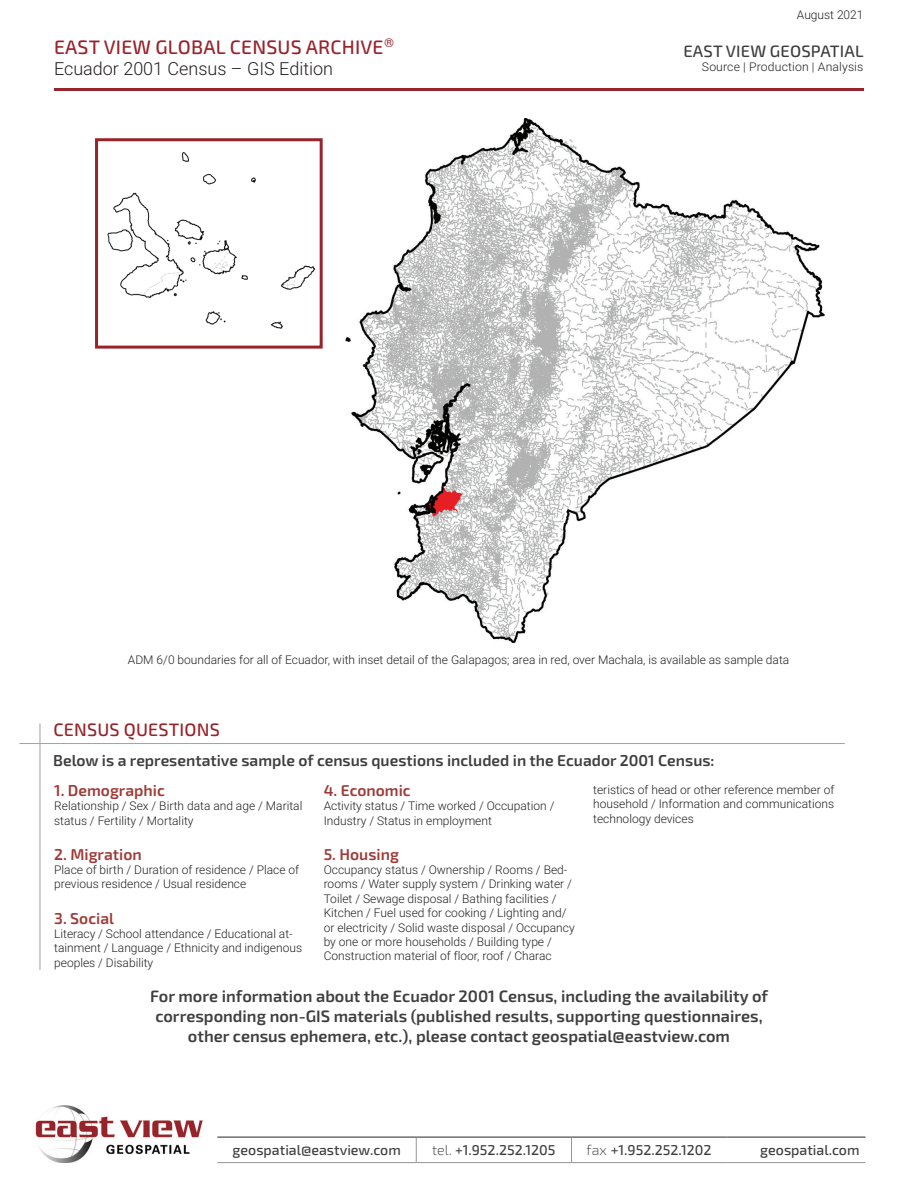
<style>
.page{position:relative;width:918px;height:1188px;background:#fff}
.page>*{position:absolute;margin:0;border:0;box-sizing:border-box;transform-origin:0 0}
.t1{font:500 19.5px "Exo 2.0";letter-spacing:.01em;color:#98232b}
.t2{font:300 18px "Roboto";color:#231f20}
.t3{font:500 18px "Exo 2.0";letter-spacing:.01em;color:#98232b}
.t4{font:600 16.5px/19.8px "Exo 2.0";color:#3e3e3f;text-align:center}
.t5{font:500 16.5px "Exo 2.0";letter-spacing:.01em;color:#3e3e3f}
.t6{font:600 15.75px "Exo 2.0";color:#3e3e3f}
.t7{font:600 15.75px "Exo 2.0";color:#9f3a37}
.t8{font:500 14.25px "Exo 2.0";color:#3e3e3f}
.t9{font:300 12px/14.4px "Roboto";color:#231f20}
.s1{font-weight:200;color:#231f20}
</style>
<div class="page">
<hr style="left:54px;top:88px;width:810px;height:3px;background:#98232b">
<img style="left:345px;top:119px;width:480px;height:525px">
<img style="left:107px;top:152px;width:208px;height:177px">
<div style="left:95px;top:138px;width:228px;height:211px;border:3px solid #98232b"></div>
<svg style="left:416px;top:1138px;width:1px;height:24px"></svg>
<svg style="left:571px;top:1138px;width:1px;height:24px"></svg>
<hr style="left:217px;top:1162px;width:199px;height:1px;background:#939598">
<hr style="left:416px;top:1162px;width:156px;height:1px;background:#939598">
<hr style="left:572px;top:1162px;width:155px;height:1px;background:#939598">
<hr style="left:727px;top:1162px;width:139px;height:1px;background:#939598">
<hr style="left:217px;top:1137px;width:199px;height:1px;background:#3e3e3f">
<hr style="left:416px;top:1137px;width:156px;height:1px;background:#3e3e3f">
<hr style="left:572px;top:1137px;width:155px;height:1px;background:#3e3e3f">
<hr style="left:727px;top:1137px;width:139px;height:1px;background:#3e3e3f">
<img style="left:35px;top:1106px;width:168px;height:57px">
<hr style="left:40px;top:723px;width:1px;height:247px;background:#9fa3a5">
<hr style="left:19px;top:743px;width:826px;height:1px;background:#9fa3a5">
<h1 class="t1" style="left:54px;top:35px;width:342px">EAST VIEW GLOBAL CENSUS ARCHIVE®</h1>
<h2 class="t2" style="left:54px;top:56px;width:281px">Ecuador 2001 Census – GIS Edition</h2>
<p class="t9" style="left:797px;top:7px;width:68px">August 2021</p>
<h3 class="t5" style="left:683px;top:42px;width:182px">EAST VIEW GEOSPATIAL</h3>
<p class="t9" style="left:702px;top:60px;width:163px">Source | Production | Analysis</p>
<p class="t9" style="left:128px;top:652px;width:663px">ADM 6/0 boundaries for all of Ecuador, with inset detail of the Galapagos; area in red, over Machala, is available as sample data</p>
<h2 class="t3" style="left:53px;top:719px;width:168px">CENSUS QUESTIONS</h2>
<h3 class="t6" style="left:53px;top:751px;width:663px">Below is a representative sample of census questions included in the Ecuador 2001 Census:</h3>
<h3 class="t7" style="left:54px;top:781px;width:112px">1. Demographic</h3>
<p class="t9" style="left:54px;top:798px;width:250px">Relationship / Sex / Birth data and age / Marital status / Fertility / Mortality</p>
<h3 class="t7" style="left:54px;top:845px;width:89px">2. Migration</h3>
<p class="t9" style="left:54px;top:862px;width:247px">Place of birth / Duration of residence / Place of previous residence / Usual residence</p>
<h3 class="t7" style="left:54px;top:909px;width:61px">3. Social</h3>
<p class="t9" style="left:54px;top:926px;width:249px">Literacy / School attendance / Educational at&shy;tainment / Language / Ethnicity and indigenous peoples / Disability</p>
<p class="t9" style="left:593px;top:782px;width:243px;text-align:justify">teristics of head or other reference member of household / Information and communications technology devices</p>
<h3 class="t7" style="left:324px;top:781px;width:89px">4. Economic</h3>
<p class="t9" style="left:324px;top:798px;width:232px">Activity status / Time worked / Occupation /<br>Industry / Status in employment</p>
<h3 class="t7" style="left:324px;top:845px;width:77px">5. Housing</h3>
<p class="t9" style="left:324px;top:862px;width:253px">Occupancy status / Ownership / Rooms / Bed&shy;rooms / Water supply system / Drinking water / Toilet / Sewage disposal / Bathing facilities / Kitchen / Fuel used for cooking / Lighting and/ or electricity / Solid waste disposal / Occupancy by one or more households / Building type / Construction material of floor, roof / Charac</p>
<p class="t4" style="left:150px;top:987px;width:620px">For more information about the Ecuador 2001 Census, including the availability of corresponding non-GIS materials (published results, supporting questionnaires, other census ephemera, etc.), please contact geospatial@eastview.com</p>
<p class="t8" style="left:233px;top:1142px;width:170px">geospatial@eastview.com</p>
<p class="t8" style="left:432px;top:1142px;width:125px"><span class="s1">tel.</span> +1.952.252.1205</p>
<p class="t8" style="left:587px;top:1142px;width:127px"><span class="s1">fax</span> +1.952.252.1202</p>
<p class="t8" style="left:760px;top:1142px;width:101px">geospatial.com</p>
</div>
